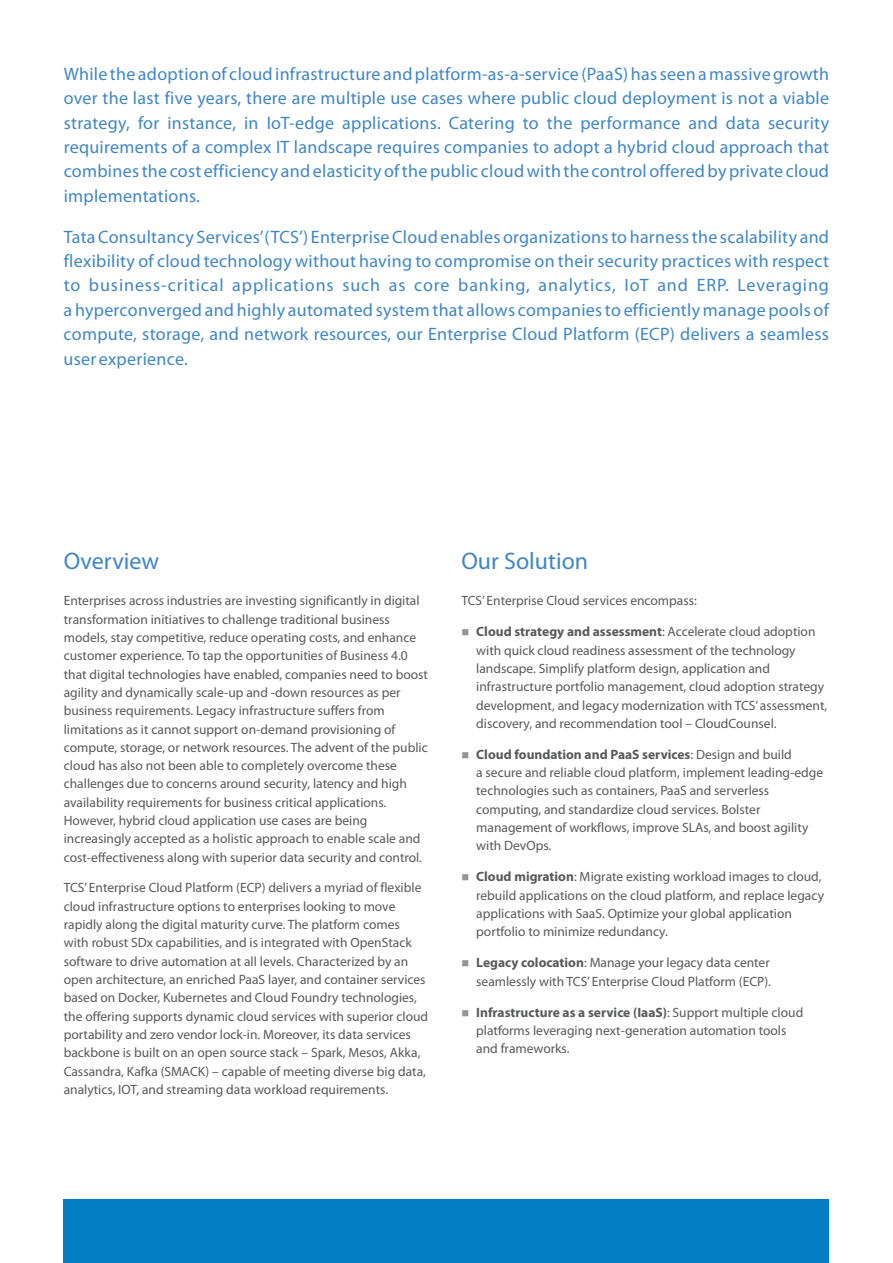
<style>
.page{position:relative;width:893px;height:1263px;background:#fff}
.page>*{position:absolute;margin:0;border:0;box-sizing:border-box;transform-origin:0 0}
.t1{font:24px "Myriad Pro";color:#3f86c6}
.t2{font:18px/24.5px "Myriad Pro";letter-spacing:.015em;color:#3f86c6;text-align:justify}
.t3{font:13.5px/18.3px "Myriad Pro";color:#58595b}
.s1{color:#939598}
.s2{font-weight:700}
</style>
<div class="page">
<div style="left:64px;top:1199px;width:765px;height:64px;background:#007dc5"></div>
<p class="t2" style="left:64px;top:63px;width:767px">While the adoption of cloud infrastructure and platform-as-a-service (PaaS) has seen a massive growth over the last five years, there are multiple use cases where public cloud deployment is not a viable strategy, for instance, in IoT-edge applications. Catering to the performance and data security requirements of a complex IT landscape requires companies to adopt a hybrid cloud approach that combines the cost efficiency and elasticity of the public cloud with the control offered by private cloud implementations.</p>
<p class="t2" style="left:64px;top:226px;width:767px">Tata Consultancy Services’(TCS’) Enterprise Cloud enables organizations to harness the scalability and flexibility of cloud technology without having to compromise on their security practices with respect to business-critical applications such as core banking, analytics, IoT and ERP. Leveraging a hyperconverged and highly automated system that allows companies to efficiently manage pools of compute, storage, and network resources, our Enterprise Cloud Platform (ECP) delivers a seamless user experience.</p>
<h1 class="t1" style="left:64px;top:551px;width:97px">Overview</h1>
<p class="t3" style="left:64px;top:593px;width:366px">Enterprises across industries are investing significantly in digital transformation initiatives to challenge traditional business models, stay competitive, reduce operating costs, and enhance customer experience. To tap the opportunities of Business 4.0 that digital technologies have enabled, companies need to boost agility and dynamically scale-up and -down resources as per business requirements. Legacy infrastructure suffers from limitations as it cannot support on-demand provisioning of compute, storage, or network resources. The advent of the public cloud has also not been able to completely overcome these challenges due to concerns around security, latency and high availability requirements for business critical applications.<br>However, hybrid cloud application use cases are being increasingly accepted as a holistic approach to enable scale and cost-effectiveness along with superior data security and control.</p>
<p class="t3" style="left:64px;top:880px;width:366px">TCS’ Enterprise Cloud Platform (ECP) delivers a myriad of flexible cloud infrastructure options to enterprises looking to move rapidly along the digital maturity curve. The platform comes with robust SDx capabilities, and is integrated with OpenStack software to drive automation at all levels. Characterized by an open architecture, an enriched PaaS layer, and container services based on Docker, Kubernetes and Cloud Foundry technologies, the offering supports dynamic cloud services with superior cloud portability and zero vendor lock-in. Moreover, its data services backbone is built on an open source stack – Spark, Mesos, Akka, Cassandra, Kafka (SMACK) – capable of meeting diverse big data, analytics, IOT, and streaming data workload requirements.</p>
<h1 class="t1" style="left:461px;top:551px;width:128px">Our Solution</h1>
<p class="t3" style="left:461px;top:593px;width:237px">TCS’ Enterprise Cloud services encompass:</p>
<p class="t3" style="left:476px;top:624px;width:353px;text-indent:-15px"><span class="s1">■</span> <span class="s2">Cloud strategy and assessment</span>: Accelerate cloud adoption with quick cloud readiness assessment of the technology landscape. Simplify platform design, application and infrastructure portfolio management, cloud adoption strategy development, and legacy modernization with TCS’ assessment, discovery, and recommendation tool – CloudCounsel.</p>
<p class="t3" style="left:476px;top:746px;width:348px;text-indent:-15px"><span class="s1">■</span> <span class="s2">Cloud foundation and PaaS services</span>: Design and build<br>a secure and reliable cloud platform, implement leading-edge technologies such as containers, PaaS and serverless computing, and standardize cloud services. Bolster management of workflows, improve SLAs, and boost agility with DevOps.</p>
<p class="t3" style="left:476px;top:869px;width:349px;text-indent:-15px"><span class="s1">■</span> <span class="s2">Cloud migration</span>: Migrate existing workload images to cloud, rebuild applications on the cloud platform, and replace legacy applications with SaaS. Optimize your global application portfolio to minimize redundancy.</p>
<p class="t3" style="left:461px;top:955px;width:311px;text-align:right"><span class="s1">■</span> <span class="s2">Legacy colocation</span>: Manage your legacy data center seamlessly with TCS’ Enterprise Cloud Platform (ECP).</p>
<p class="t3" style="left:476px;top:1004px;width:329px;text-indent:-15px"><span class="s1">■</span> <span class="s2">Infrastructure as a service (IaaS)</span>: Support multiple cloud platforms leveraging next-generation automation tools and frameworks.</p>
</div>
